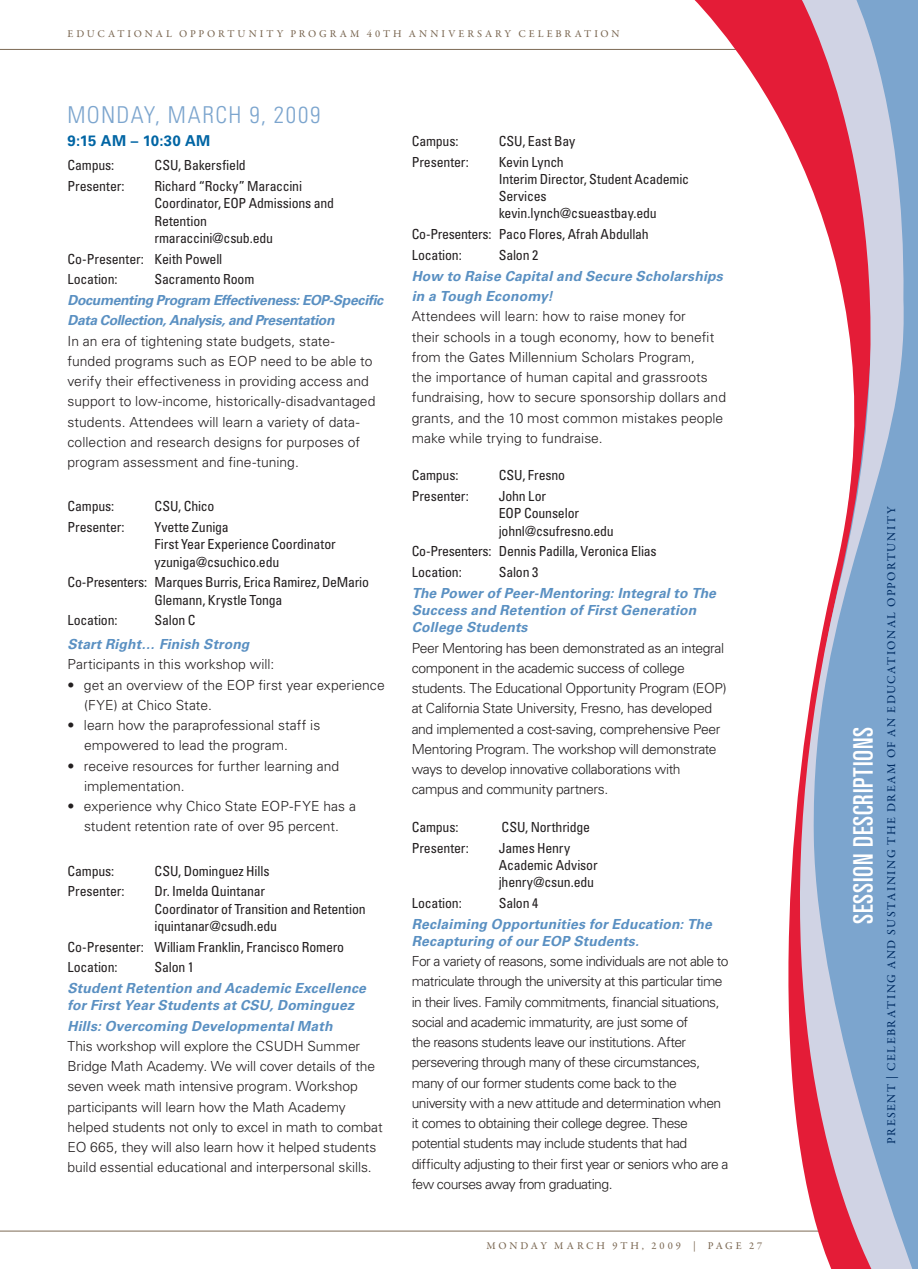
<style>
.page{position:relative;width:918px;height:1269px;background:#fff}
.page>*{position:absolute;margin:0;border:0;box-sizing:border-box;transform-origin:0 0}
.body_text{font:ultra-condensed 27px "Univers LT Std";letter-spacing:.03em;color:#fff}
.Header_Past{font:300 condensed 23.25px "Univers LT Std";letter-spacing:.06em;color:#7ca5ce}
.SUbhead_Times_for_Se{font:700 15px "Univers LT Std";letter-spacing:.02em;color:#0065a4}
.body_text_presentors{font:condensed 13.8px/17.2px "Univers LT Std";letter-spacing:-.015em;color:#231f20}
.body_text-2{font:300 13.8px/20.2px "Univers LT Std";letter-spacing:-.015em;color:#231f20}
.body_text-3{font:300 13.8px/20.2px "Univers LT Std";letter-spacing:.005em;color:#231f20}
.body_text-4{font:300 13.8px/20.2px "Univers LT Std";letter-spacing:-.04em;color:#231f20}
.Subhead_Session_titl{font:italic 700 13.8px/17.2px "Univers LT Std";letter-spacing:.01em;color:#5a90c2}
.body_text_list{font:300 13.8px/20.2px "Univers LT Std";color:#231f20}
.Subhead_Session_titl-2{font:italic 700 13.8px/20.2px "Univers LT Std";letter-spacing:-.03em;color:#5a90c2}
.body_text-5{font:500 12px "Garamond Premr Pro";letter-spacing:.13em;color:#002c62}
.body_text-6{font:500 10.5px "Garamond Premr Pro";letter-spacing:.275em;color:#7c6954}
</style>
<div class="page">
<hr style="left:0;top:1231px;width:918px;height:1px;background:#7c6954">
<hr style="left:0;top:49px;width:918px;height:1px;background:#7c6954">
<svg style="left:683px;top:0;width:79px;height:1232px"></svg>
<svg style="left:762px;top:0;width:156px;height:1269px"></svg>
<p class="body_text-6" style="left:68px;top:27px;width:554px">EDUCATIONAL OPPORTUNITY PROGRAM 40TH ANNIV ERSARY CELEBRATION</p>
<p class="Header_Past" style="left:68px;top:101px;width:254px">MONDAY, MARCH 9, 2009</p>
<p class="SUbhead_Times_for_Se" style="left:68px;top:132px;width:143px">9:15 AM – 10:30 AM</p>
<p class="body_text_presentors" style="left:68px;top:157px;width:48px">Campus:</p>
<p class="body_text_presentors" style="left:154px;top:157px;width:93px">CSU, Bakersfield</p>
<p class="body_text_presentors" style="left:68px;top:177px;width:59px">Presenter:</p>
<p class="body_text_presentors" style="left:154px;top:177px;width:181px">Richard “Rocky” Maraccini<br>Coordinator, EOP Admissions and<br>Retention<br>rmaraccini@csub.edu</p>
<p class="body_text_presentors" style="left:68px;top:250px;width:156px">Co-Presenter: Keith Powell</p>
<p class="body_text_presentors" style="left:68px;top:271px;width:52px">Location:</p>
<p class="body_text_presentors" style="left:154px;top:271px;width:101px">Sacramento Room</p>
<p class="Subhead_Session_titl-2" style="left:68px;top:290px;width:317px">Documenting Program Effectiveness: EOP-Specific<br>Data Collection, Analysis, and Presentation</p>
<p class="body_text-3" style="left:68px;top:331px;width:309px">In an era of tightening state budgets, state&shy;funded programs such as EOP need to be able to verify their effectiveness in providing access and support to low-income, historically-disadvantaged students. Attendees will learn a variety of data&shy;collection and research designs for purposes of program assessment and fine-tuning.</p>
<p class="body_text_presentors" style="left:68px;top:498px;width:48px">Campus:</p>
<p class="body_text_presentors" style="left:154px;top:498px;width:62px">CSU, Chico</p>
<p class="body_text_presentors" style="left:68px;top:518px;width:59px">Presenter:</p>
<p class="body_text_presentors" style="left:154px;top:518px;width:183px">Yvette Zuniga<br>First Year Experience Coordinator yzuniga@csuchico.edu</p>
<p class="body_text_presentors" style="left:68px;top:574px;width:303px;text-align:center">Co-Presenters: Marques Burris, Erica Ramirez, DeMario<br>Glemann, Krystle Tonga</p>
<p class="body_text_presentors" style="left:68px;top:612px;width:52px">Location:</p>
<p class="body_text_presentors" style="left:154px;top:612px;width:43px">Salon C</p>
<p class="Subhead_Session_titl" style="left:68px;top:636px;width:183px">Start Right… Finish Strong</p>
<p class="body_text-2" style="left:68px;top:654px;width:208px">Participants in this workshop will:</p>
<p class="body_text_list" style="left:84px;top:675px;width:302px;text-indent:-16px">• get an overview of the EOP first year experience (FYE) at Chico State.</p>
<p class="body_text_list" style="left:84px;top:715px;width:238px;text-indent:-16px">• learn how the paraprofessional staff is empowered to lead the program.</p>
<p class="body_text_list" style="left:84px;top:756px;width:257px;text-indent:-16px">• receive resources for further learning and implementation.</p>
<p class="body_text_list" style="left:68px;top:796px;width:290px;text-align:center">• experience why Chico State EOP-FYE has a student retention rate of over 95 percent.</p>
<p class="body_text_presentors" style="left:68px;top:862px;width:48px">Campus:</p>
<p class="body_text_presentors" style="left:154px;top:862px;width:117px">CSU, Dominguez Hills</p>
<p class="body_text_presentors" style="left:68px;top:883px;width:59px">Presenter:</p>
<p class="body_text_presentors" style="left:154px;top:883px;width:213px">Dr. Imelda Quintanar<br>Coordinator of Transition and Retention iquintanar@csudh.edu</p>
<p class="body_text_presentors" style="left:68px;top:938px;width:278px">Co-Presenter: William Franklin, Francisco Romero</p>
<p class="body_text_presentors" style="left:68px;top:959px;width:52px">Location:</p>
<p class="body_text_presentors" style="left:154px;top:959px;width:41px">Salon 1</p>
<p class="Subhead_Session_titl" style="left:68px;top:980px;width:300px">Student Retention and Academic Excellence for First Year Students at CSU, Dominguez</p>
<p class="Subhead_Session_titl" style="left:68px;top:1017px;width:266px">Hills: Overcoming Developmental Math</p>
<p class="body_text-2" style="left:68px;top:1036px;width:317px">This workshop will explore the CSUDH Summer Bridge Math Academy. We will cover details of the seven week math intensive program. Workshop participants will learn how the Math Academy helped students not only to excel in math to combat EO 665, they will also learn how it helped students build essential educational and interpersonal skills.</p>
<p class="body_text_presentors" style="left:412px;top:132px;width:48px">Campus:</p>
<p class="body_text_presentors" style="left:499px;top:132px;width:78px">CSU, East Bay</p>
<p class="body_text_presentors" style="left:412px;top:153px;width:59px">Presenter:</p>
<p class="body_text_presentors" style="left:499px;top:153px;width:192px">Kevin Lynch<br>Interim Director, Student Academic<br>Services kevin.lynch@csueastbay.edu</p>
<p class="body_text_presentors" style="left:412px;top:226px;width:239px">Co-Presenters: Paco Flores, Afrah Abdullah</p>
<p class="body_text_presentors" style="left:412px;top:246px;width:52px">Location:</p>
<p class="body_text_presentors" style="left:499px;top:246px;width:41px">Salon 2</p>
<p class="Subhead_Session_titl" style="left:412px;top:266px;width:313px;line-height:20.2px">How to Raise Capital and Secure Scholarships in a Tough Economy!</p>
<p class="body_text-3" style="left:412px;top:306px;width:316px">Attendees will learn: how to raise money for<br>their schools in a tough economy, how to benefit from the Gates Millennium Scholars Program,<br>the importance of human capital and grassroots fundraising, how to secure sponsorship dollars and grants, and the 10 most common mistakes people make while trying to fundraise.</p>
<p class="body_text_presentors" style="left:412px;top:467px;width:48px">Campus:</p>
<p class="body_text_presentors" style="left:499px;top:467px;width:68px">CSU, Fresno</p>
<p class="body_text_presentors" style="left:412px;top:487px;width:59px">Presenter:</p>
<p class="body_text_presentors" style="left:499px;top:487px;width:117px">John Lor<br>EOP Counselor johnl@csufresno.edu</p>
<p class="body_text_presentors" style="left:412px;top:543px;width:246px">Co-Presenters: Dennis Padilla, Veronica Elias</p>
<p class="body_text_presentors" style="left:412px;top:563px;width:52px">Location:</p>
<p class="body_text_presentors" style="left:499px;top:563px;width:41px">Salon 3</p>
<p class="Subhead_Session_titl" style="left:412px;top:585px;width:306px">The Power of Peer-Mentoring: Integral to The<br>Success and Retention of First Generation<br>College Students</p>
<p class="body_text-2" style="left:412px;top:638px;width:316px">Peer Mentoring has been demonstrated as an integral component in the academic success of college students. The Educational Opportunity Program (EOP) at California State University, Fresno, has developed and implemented a cost-saving, comprehensive Peer Mentoring Program. The workshop will demonstrate ways to develop innovative collaborations with campus and community partners.</p>
<p class="body_text_presentors" style="left:412px;top:818px;width:48px">Campus:</p>
<p class="body_text_presentors" style="left:501px;top:818px;width:90px">CSU, Northridge</p>
<p class="body_text_presentors" style="left:412px;top:839px;width:59px">Presenter:</p>
<p class="body_text_presentors" style="left:499px;top:839px;width:100px">James Henry<br>Academic Advisor jhenry@csun.edu</p>
<p class="body_text_presentors" style="left:412px;top:894px;width:52px">Location:</p>
<p class="body_text_presentors" style="left:499px;top:894px;width:41px">Salon 4</p>
<p class="Subhead_Session_titl" style="left:412px;top:915px;width:302px">Reclaiming Opportunities for Education: The<br>Recapturing of our EOP Students.</p>
<p class="body_text-4" style="left:412px;top:951px;width:318px">For a variety of reasons, some individuals are not able to matriculate through the university at this particular time in their lives. Family commitments, financial situations, social and academic immaturity, are just some of<br>the reasons students leave our institutions. After persevering through many of these circumstances, many of our former students come back to the university with a new attitude and determination when it comes to obtaining their college degree. These potential students may include students that had difficulty adjusting to their first year or seniors who are a few courses away from graduating.</p>
<p class="body_text-6" style="left:487px;top:1239px;width:23px">M ONDA</p>
<p class="body_text-6" style="left:540px;top:1239px;width:37px">Y M ARC</p>
<p class="body_text-6" style="left:596px;top:1239px;width:167px">H 9TH, 2009 | PAGE 27</p>
<p class="body_text" style="left:848px;top:924px;width:198px;rotate:-90deg">SESSION DESCRIPTIONS</p>
<p class="body_text-5" style="left:884px;top:1144px;width:639px;rotate:-90deg">PRESENT | CELEBRATING AND SUSTAINING THE DREAM OF AN EDUCATIONAL OPPORTUNITY</p>
</div>
